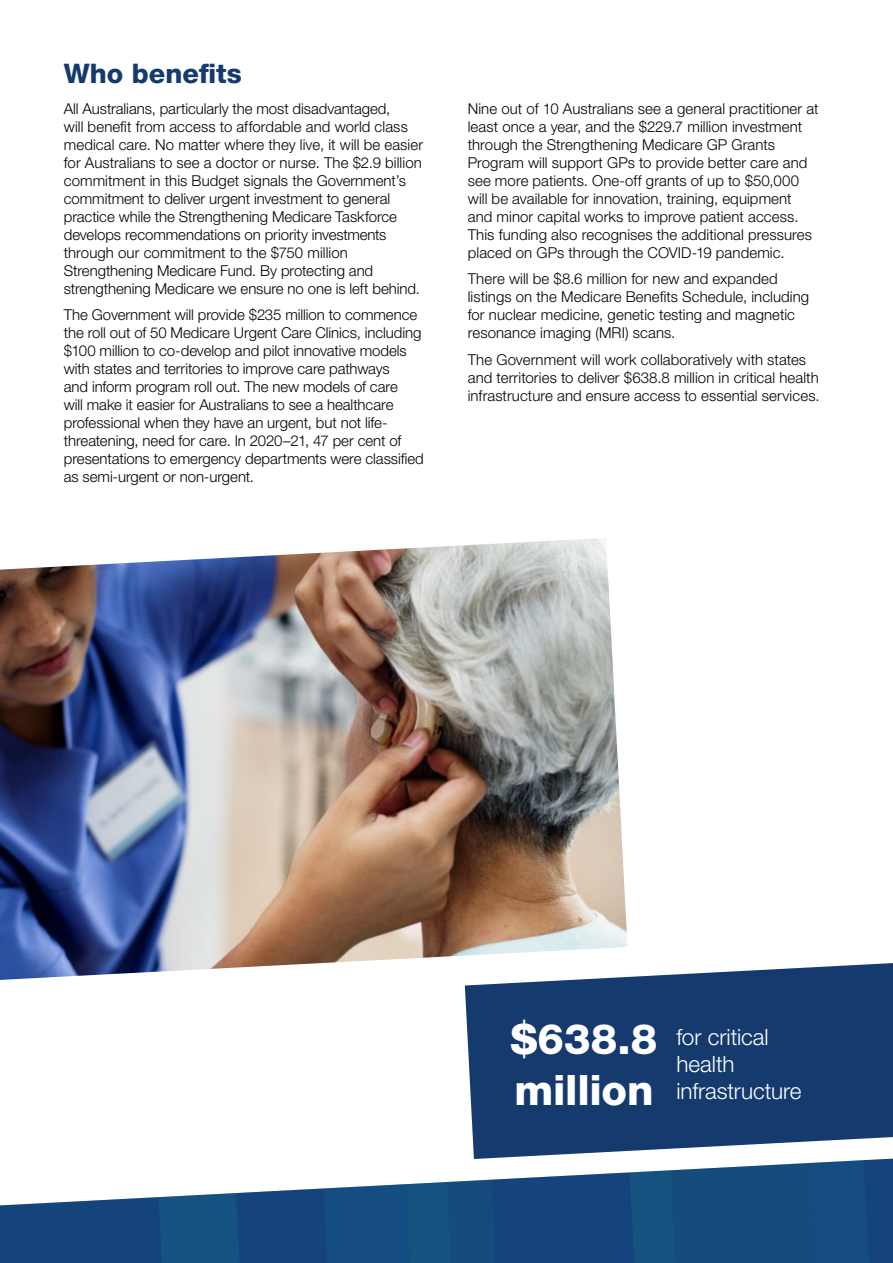
<style>
.page{position:relative;width:893px;height:1263px;background:#fff}
.page>*{position:absolute;margin:0;border:0;box-sizing:border-box;transform-origin:0 0}
.Heading_1{font:800 42px/50.4px "Helvetica Neue LT Std";letter-spacing:-.005em;color:#fff}
.Heading_1-2{font:800 27px "Helvetica Neue LT Std";color:#153a6e}
.Heading_1-3{font:300 22.5px/27px "Helvetica Neue LT Std";letter-spacing:-.005em;color:#fff}
.body{font:300 15px/18px "Helvetica Neue LT Std";color:#000}
</style>
<div class="page">
<svg style="left:0;top:1159px;width:893px;height:104px;fill:#15437b"></svg>
<svg style="left:158px;top:1160px;width:714px;height:103px"></svg>
<img style="left:0;top:538px;width:627px;height:442px">
<svg style="left:465px;top:963px;width:428px;height:196px;background:#325280"></svg>
<p class="Heading_1-2" style="left:64px;top:57px;width:180px">Who benefits</p>
<p class="body" style="left:64px;top:99px;width:361px">All Australians, particularly the most disadvantaged,<br>will benefit from access to affordable and world class medical care. No matter where they live, it will be easier for Australians to see a doctor or nurse. The $2.9 billion commitment in this Budget signals the Government’s commitment to deliver urgent investment to general practice while the Strengthening Medicare Taskforce develops recommendations on priority investments through our commitment to the $750 million Strengthening Medicare Fund. By protecting and strengthening Medicare we ensure no one is left behind.</p>
<p class="body" style="left:64px;top:306px;width:361px">The Government will provide $235 million to commence the roll out of 50 Medicare Urgent Care Clinics, including $100 million to co-develop and pilot innovative models with states and territories to improve care pathways<br>and inform program roll out. The new models of care<br>will make it easier for Australians to see a healthcare professional when they have an urgent, but not life&shy;threatening, need for care. In 2020–21, 47 per cent of presentations to emergency departments were classified as semi-urgent or non-urgent.</p>
<p class="body" style="left:468px;top:99px;width:352px">Nine out of 10 Australians see a general practitioner at least once a year, and the $229.7 million investment through the Strengthening Medicare GP Grants Program will support GPs to provide better care and see more patients. One-off grants of up to $50,000 will be available for innovation, training, equipment and minor capital works to improve patient access.<br>This funding also recognises the additional pressures placed on GPs through the COVID-19 pandemic.</p>
<p class="body" style="left:468px;top:270px;width:343px">There will be $8.6 million for new and expanded listings on the Medicare Benefits Schedule, including for nuclear medicine, genetic testing and magnetic resonance imaging (MRI) scans.</p>
<p class="body" style="left:468px;top:350px;width:353px">The Government will work collaboratively with states and territories to deliver $638.8 million in critical health infrastructure and ensure access to essential services.</p>
<p class="Heading_1" style="left:511px;top:1014px;width:148px">$638.8 million</p>
<p class="Heading_1-3" style="left:676px;top:1023px;width:127px">for critical health infrastructure</p>
</div>
